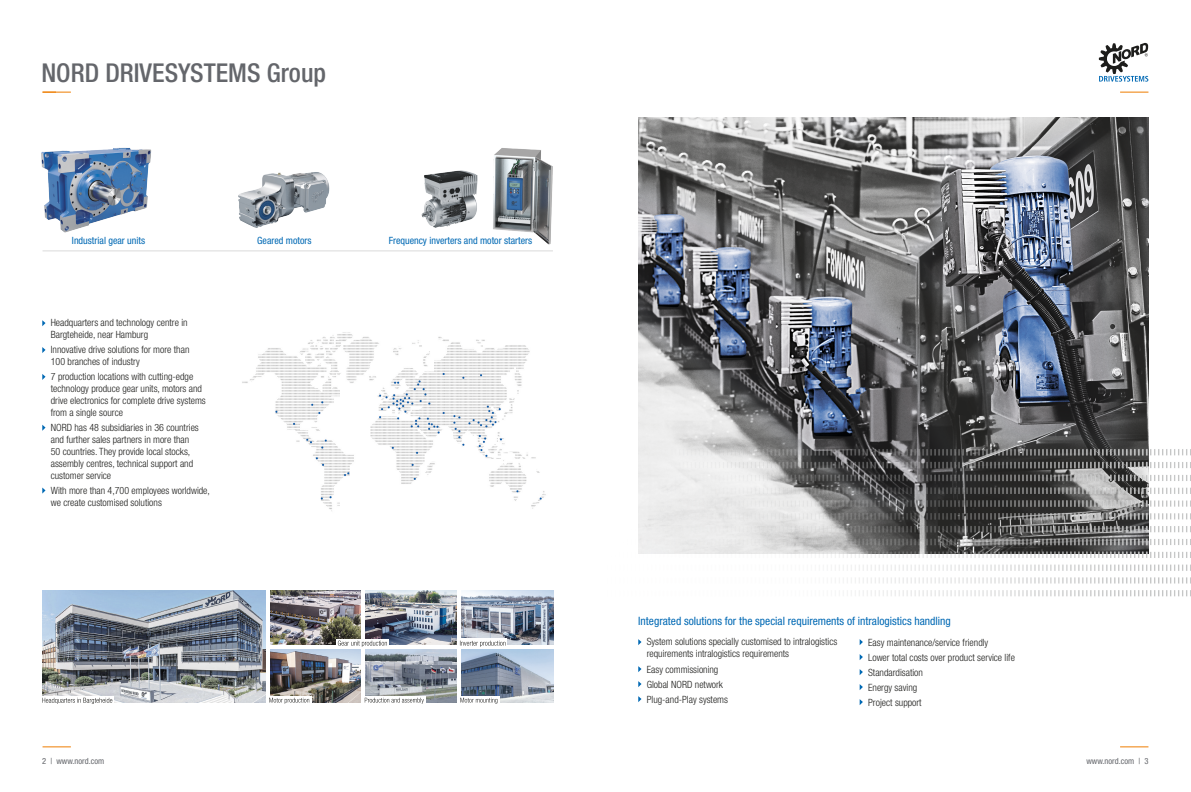
<style>
.page{position:relative;width:1191px;height:792px;background:#fff}
.page>*{position:absolute;margin:0;border:0;box-sizing:border-box;transform-origin:0 0}
.t1{font:500 condensed 26px "Helvetica Neue LT Std";color:#64666b}
.t2{font:condensed 11.5px "Helvetica Neue LT Std";color:#0069b4}
.t3{font:300 condensed 10px/12px "Helvetica Neue LT Std";color:#1d1d1b}
.Bildunterschift{font:condensed 10px "Helvetica Neue LT Std";color:#0069b4}
.t4{font:condensed 8.5px "Helvetica Neue LT Std";color:#64666b}
</style>
<div class="page">
<svg style="left:1120px;top:746px;width:28px;height:1px"></svg>
<svg style="left:1120px;top:92px;width:28px;height:1px"></svg>
<svg style="left:1098px;top:43px;width:50px;height:39px"></svg>
<svg style="left:43px;top:92px;width:28px;height:1px"></svg>
<svg style="left:43px;top:746px;width:28px;height:1px"></svg>
<img style="left:638px;top:117px;width:510px;height:330px">
<img style="left:638px;top:447px;width:553px;height:150px">
<img style="left:453px;top:148px;width:100px;height:103px">
<img style="left:41px;top:147px;width:111px;height:86px">
<img style="left:421px;top:168px;width:59px;height:63px">
<img style="left:238px;top:172px;width:92px;height:56px">
<img style="left:242px;top:332px;width:304px;height:179px">
<img style="left:43px;top:590px;width:223px;height:113px">
<img style="left:365px;top:590px;width:92px;height:55px">
<img style="left:270px;top:590px;width:91px;height:55px">
<img style="left:270px;top:649px;width:91px;height:54px">
<img style="left:461px;top:590px;width:92px;height:55px">
<img style="left:365px;top:649px;width:92px;height:54px">
<img style="left:461px;top:649px;width:92px;height:54px">
<svg style="left:638px;top:639px;width:3px;height:6px"></svg>
<svg style="left:638px;top:666px;width:3px;height:6px"></svg>
<svg style="left:638px;top:681px;width:3px;height:6px"></svg>
<svg style="left:638px;top:696px;width:3px;height:6px"></svg>
<svg style="left:859px;top:639px;width:4px;height:6px"></svg>
<svg style="left:859px;top:654px;width:4px;height:6px"></svg>
<svg style="left:859px;top:669px;width:4px;height:6px"></svg>
<svg style="left:859px;top:684px;width:4px;height:6px"></svg>
<svg style="left:859px;top:699px;width:4px;height:6px"></svg>
<hr style="left:43px;top:251px;width:510px;height:1px;background:#dadada">
<svg style="left:42px;top:320px;width:4px;height:6px"></svg>
<svg style="left:42px;top:347px;width:4px;height:6px"></svg>
<svg style="left:42px;top:374px;width:4px;height:6px"></svg>
<svg style="left:42px;top:425px;width:4px;height:6px"></svg>
<svg style="left:42px;top:488px;width:4px;height:6px"></svg>
<svg style="left:459px;top:639px;width:48px;height:6px"></svg>
<svg style="left:336px;top:639px;width:53px;height:6px"></svg>
<div style="left:268px;top:696px;width:43px;height:22px;background:#fff"></div>
<div style="left:363px;top:696px;width:63px;height:22px;background:#fff"></div>
<div style="left:457px;top:696px;width:42px;height:24px;background:#fff"></div>
<div style="left:42px;top:696px;width:72px;height:20px;background:#fff"></div>
<svg style="left:338px;top:641px;width:49px;height:6px"></svg>
<svg style="left:460px;top:641px;width:45px;height:6px"></svg>
<svg style="left:460px;top:698px;width:37px;height:6px"></svg>
<svg style="left:365px;top:698px;width:59px;height:6px"></svg>
<svg style="left:269px;top:698px;width:41px;height:6px"></svg>
<svg style="left:42px;top:698px;width:70px;height:6px"></svg>
<h1 class="t1" style="left:41px;top:57px;width:286px">NORD DRIVESYSTEMS Group</h1>
<p class="Bildunterschift" style="left:72px;top:234px;width:75px">Industrial gear units</p>
<p class="Bildunterschift" style="left:257px;top:234px;width:56px">Geared motors</p>
<p class="Bildunterschift" style="left:389px;top:234px;width:145px">Frequency inverters and motor starters</p>
<p class="t3" style="left:51px;top:317px;width:138px">Headquarters and technology centre in<br>Bargteheide, near Hamburg</p>
<p class="t3" style="left:51px;top:343px;width:140px">Innovative drive solutions for more than<br>100 branches of industry</p>
<p class="t3" style="left:51px;top:370px;width:156px">7 production locations with cutting-edge technology produce gear units, motors and drive electronics for complete drive systems from a single source</p>
<p class="t3" style="left:51px;top:421px;width:149px">NORD has 48 subsidiaries in 36 countries and further sales partners in more than 50 countries. They provide local stocks, assembly centres, technical support and customer service</p>
<p class="t3" style="left:51px;top:484px;width:161px">With more than 4,700 employees worldwide, we create customised solutions</p>
<p class="t4" style="left:42px;top:756px;width:64px">2 | www.nord.com</p>
<p class="t2" style="left:638px;top:615px;width:314px">Integrated solutions for the special requirements of intralogistics handling</p>
<p class="t3" style="left:647px;top:636px;width:192px">System solutions specially customised to intralogistics requirements intralogistics requirements</p>
<p class="t3" style="left:647px;top:664px;width:73px">Easy commissioning</p>
<p class="t3" style="left:647px;top:679px;width:78px">Global NORD network</p>
<p class="t3" style="left:647px;top:694px;width:83px">Plug-and-Play systems</p>
<p class="t3" style="left:868px;top:637px;width:122px">Easy maintenance/service friendly</p>
<p class="t3" style="left:868px;top:652px;width:148px">Lower total costs over product service life</p>
<p class="t3" style="left:868px;top:667px;width:56px">Standardisation</p>
<p class="t3" style="left:868px;top:682px;width:51px">Energy saving</p>
<p class="t3" style="left:868px;top:697px;width:55px">Project support</p>
<p class="t4" style="left:1086px;top:756px;width:64px">www.nord.com | 3</p>
</div>
